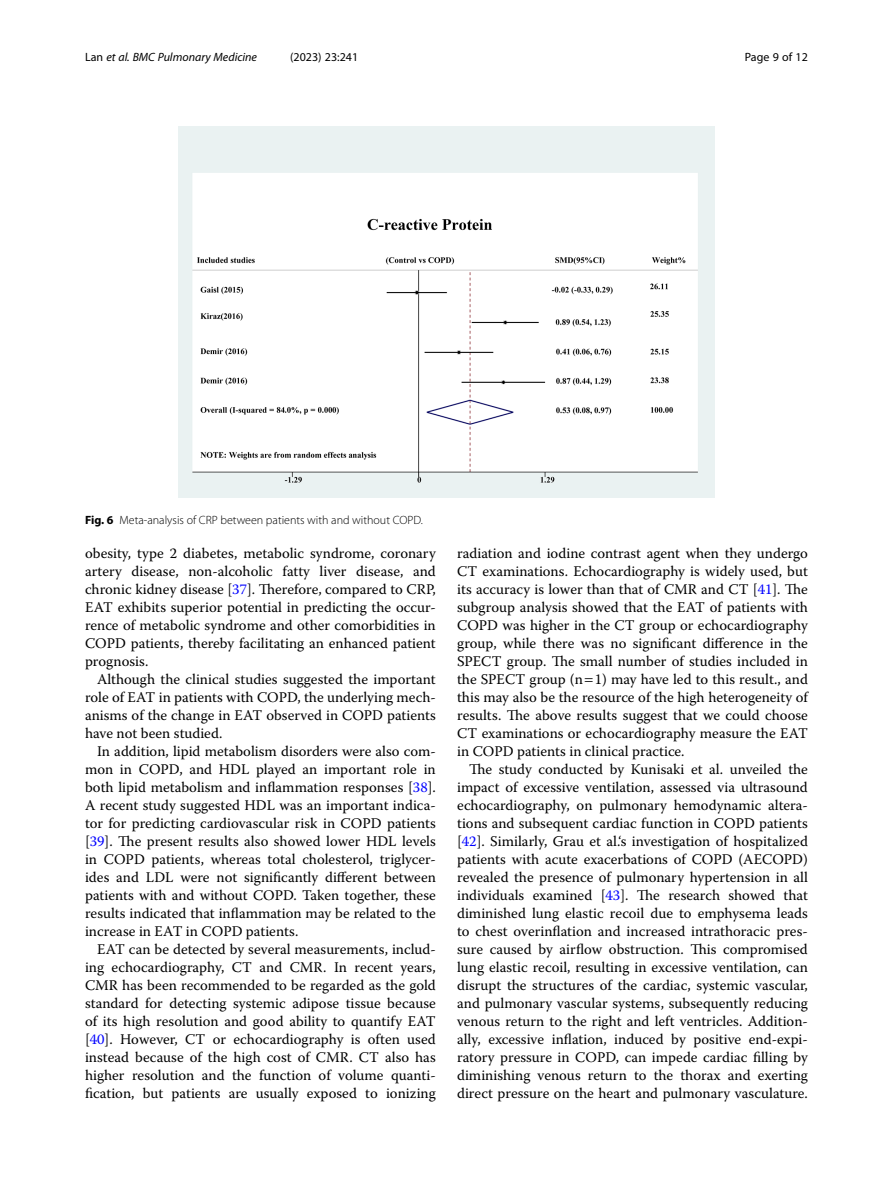
<style>
.page{position:relative;width:893px;height:1191px;background:#fff}
.page>*{position:absolute;margin:0;border:0;box-sizing:border-box;transform-origin:0 0}
.Body_Text_Indent{font:14.7px/18px "Warnock Pro";color:#000;text-align:justify}
.Figure_Caption{font:300 12px "Myriad Pro";color:#000}
.t1{font:italic 12px "Myriad Pro";color:#000}
.t2{font:12px "Myriad Pro";color:#000}
.s1{font-style:normal}
.s2{font-weight:700}
.s3{color:#00f}
</style>
<div class="page">
<img style="left:179px;top:126px;width:535px;height:371px">
<p class="t1" style="left:85px;top:50px;width:174px"><span class="s1">Lan</span> et al. BMC Pulmonary Medicine</p>
<p class="t2" style="left:290px;top:50px;width:70px">(2023) 23:241</p>
<p class="t2" style="left:745px;top:50px;width:65px">Page 9 of 12</p>
<p class="Figure_Caption" style="left:85px;top:514px;width:339px"><span class="s2">Fig. 6</span> Meta-analysis of CRP between patients with and without COPD.</p>
<p class="Body_Text_Indent" style="left:85px;top:544px;width:352px">obesity, type 2 diabetes, metabolic syndrome, coronary artery disease, non-alcoholic fatty liver disease, and chronic kidney disease [<span class="s3">37</span>]. Therefore, compared to CRP, EAT exhibits superior potential in predicting the occur&shy;rence of metabolic syndrome and other comorbidities in COPD patients, thereby facilitating an enhanced patient prognosis.</p>
<p class="Body_Text_Indent" style="left:85px;top:670px;width:352px;text-indent:12px">Although the clinical studies suggested the important role of EAT in patients with COPD, the underlying mech&shy;anisms of the change in EAT observed in COPD patients have not been studied.</p>
<p class="Body_Text_Indent" style="left:85px;top:742px;width:352px;text-indent:12px">In addition, lipid metabolism disorders were also com&shy;mon in COPD, and HDL played an important role in both lipid metabolism and inflammation responses [<span class="s3">38</span>].<br>A recent study suggested HDL was an important indica&shy;tor for predicting cardiovascular risk in COPD patients [<span class="s3">39</span>]. The present results also showed lower HDL levels in COPD patients, whereas total cholesterol, triglycer&shy;ides and LDL were not significantly different between patients with and without COPD. Taken together, these results indicated that inflammation may be related to the increase in EAT in COPD patients.</p>
<p class="Body_Text_Indent" style="left:85px;top:940px;width:352px;text-indent:12px">EAT can be detected by several measurements, includ&shy;ing echocardiography, CT and CMR. In recent years, CMR has been recommended to be regarded as the gold standard for detecting systemic adipose tissue because of its high resolution and good ability to quantify EAT [<span class="s3">40</span>]. However, CT or echocardiography is often used instead because of the high cost of CMR. CT also has higher resolution and the function of volume quanti&shy;fication, but patients are usually exposed to ionizing</p>
<p class="Body_Text_Indent" style="left:457px;top:544px;width:352px">radiation and iodine contrast agent when they undergo CT examinations. Echocardiography is widely used, but its accuracy is lower than that of CMR and CT [<span class="s3">41</span>]. The subgroup analysis showed that the EAT of patients with COPD was higher in the CT group or echocardiography group, while there was no significant difference in the SPECT group. The small number of studies included in the SPECT group (n 1) may have led to this result., and this may also be the resource of the high heterogeneity of results. The above results suggest that we could choose CT examinations or echocardiography measure the EAT in COPD patients in clinical practice.</p>
<p class="Body_Text_Indent" style="left:457px;top:760px;width:352px;text-indent:12px">The study conducted by Kunisaki et al. unveiled the impact of excessive ventilation, assessed via ultrasound echocardiography, on pulmonary hemodynamic altera&shy;tions and subsequent cardiac function in COPD patients [<span class="s3">42</span>]. Similarly, Grau et al.‘s investigation of hospitalized patients with acute exacerbations of COPD (AECOPD) revealed the presence of pulmonary hypertension in all individuals examined [<span class="s3">43</span>]. The research showed that diminished lung elastic recoil due to emphysema leads to chest overinflation and increased intrathoracic pres&shy;sure caused by airflow obstruction. This compromised lung elastic recoil, resulting in excessive ventilation, can disrupt the structures of the cardiac, systemic vascular, and pulmonary vascular systems, subsequently reducing venous return to the right and left ventricles. Addition&shy;ally, excessive inflation, induced by positive end-expi&shy;ratory pressure in COPD, can impede cardiac filling by diminishing venous return to the thorax and exerting direct pressure on the heart and pulmonary vasculature.</p>
</div>
